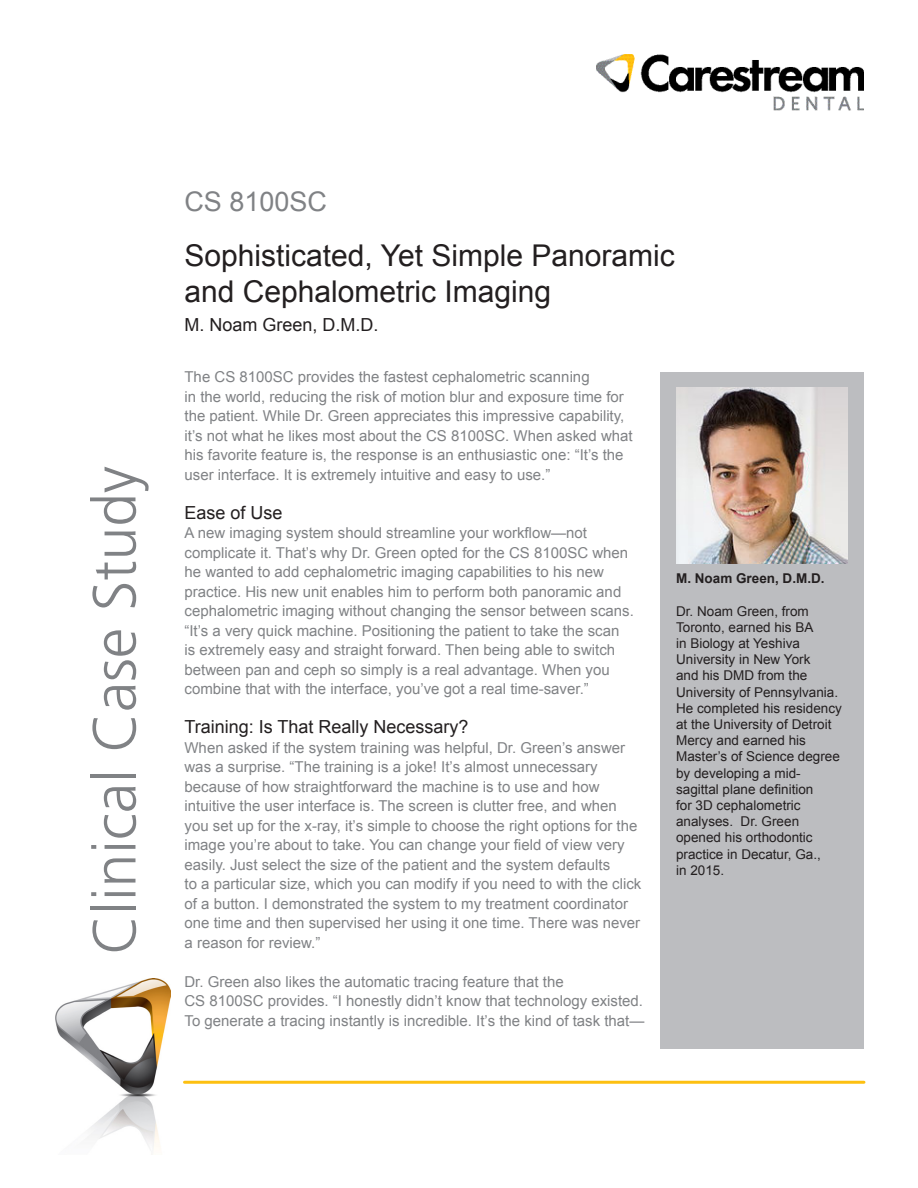
<style>
.page{position:relative;width:918px;height:1188px;background:#fff}
.page>*{position:absolute;margin:0;border:0;box-sizing:border-box;transform-origin:0 0}
.t1{font:300 60.6px "Frutiger LT Std";color:#808285}
.t2{font:30px "Arial";color:#231f20}
.t3{font:27px "Arial";color:#808285}
.t4{font:18px "Arial";color:#231f20}
.t5{font:15px/19.5px "Arial";color:#808285}
.t6{font:13.5px/16.2px "Arial";color:#231f20}
.t7{font:700 13.5px "Arial";color:#231f20}
</style>
<div class="page">
<img style="left:596px;top:54px;width:268px;height:57px">
<img style="left:55px;top:979px;width:115px;height:169px">
<hr style="left:184px;top:1081px;width:680px;height:3px;background:#fdc011">
<div style="left:660px;top:372px;width:203px;height:676px;background:#bcbdc0"></div>
<img style="left:676px;top:388px;width:171px;height:175px">
<p class="t1" style="left:80px;top:955px;width:490px;rotate:-90deg">Clinical Case Study</p>
<p class="t3" style="left:184px;top:184px;width:144px">CS 8100SC</p>
<p class="t2" style="left:184px;top:236px;width:492px">Sophisticated, Yet Simple Panoramic</p>
<p class="t2" style="left:184px;top:272px;width:368px">and Cephalometric Imaging</p>
<p class="t4" style="left:184px;top:312px;width:196px">M. Noam Green, D.M.D.</p>
<p class="t5" style="left:184px;top:367px;width:407px">The CS 8100SC provides the fastest cephalometric scanning</p>
<p class="t5" style="left:184px;top:387px;width:450px">in the world, reducing the risk of motion blur and exposure time for the patient. While Dr. Green appreciates this impressive capability, it’s not what he likes most about the CS 8100SC. When asked what his favorite feature is, the response is an enthusiastic one: “It’s the user interface. It is extremely intuitive and easy to use.”</p>
<p class="t4" style="left:184px;top:501px;width:100px">Ease of Use</p>
<p class="t5" style="left:184px;top:523px;width:404px">A new imaging system should streamline your workflow—not</p>
<p class="t5" style="left:184px;top:543px;width:451px">complicate it. That’s why Dr. Green opted for the CS 8100SC when he wanted to add cephalometric imaging capabilities to his new practice. His new unit enables him to perform both panoramic and cephalometric imaging without changing the sensor between scans. “It’s a very quick machine. Positioning the patient to take the scan is extremely easy and straight forward. Then being able to switch between pan and ceph so simply is a real advantage. When you combine that with the interface, you’ve got a real time-saver.”</p>
<p class="t4" style="left:184px;top:715px;width:286px">Training: Is That Really Necessary?</p>
<p class="t5" style="left:184px;top:738px;width:442px">When asked if the system training was helpful, Dr. Green’s answer was a surprise. “The training is a joke! It’s almost unnecessary</p>
<p class="t5" style="left:184px;top:777px;width:417px">because of how straightforward the machine is to use and how</p>
<p class="t5" style="left:184px;top:796px;width:454px">intuitive the user interface is. The screen is clutter free, and when you set up for the x-ray, it’s simple to choose the right options for the image you’re about to take. You can change your field of view very easily. Just select the size of the patient and the system defaults</p>
<p class="t5" style="left:184px;top:874px;width:458px">to a particular size, which you can modify if you need to with the click of a button. I demonstrated the system to my treatment coordinator one time and then supervised her using it one time. There was never a reason for review.”</p>
<p class="t5" style="left:184px;top:972px;width:381px">Dr. Green also likes the automatic tracing feature that the</p>
<p class="t5" style="left:184px;top:991px;width:461px">CS 8100SC provides. “I honestly didn’t know that technology existed.<br>To generate a tracing instantly is incredible. It’s the kind of task that—</p>
<p class="t7" style="left:676px;top:569px;width:150px">M. Noam Green, D.M.D.</p>
<p class="t6" style="left:676px;top:603px;width:134px">Dr. Noam Green, from</p>
<p class="t6" style="left:676px;top:619px;width:139px">Toronto, earned his BA</p>
<p class="t6" style="left:676px;top:635px;width:125px">in Biology at Yeshiva</p>
<p class="t6" style="left:676px;top:651px;width:136px">University in New York</p>
<p class="t6" style="left:676px;top:668px;width:133px">and his DMD from the</p>
<p class="t6" style="left:676px;top:684px;width:164px">University of Pennsylvania.</p>
<p class="t6" style="left:676px;top:700px;width:167px">He completed his residency at the University of Detroit<br>Mercy and earned his</p>
<p class="t6" style="left:676px;top:749px;width:165px">Master’s of Science degree by developing a mid-</p>
<p class="t6" style="left:676px;top:781px;width:139px">sagittal plane definition</p>
<p class="t6" style="left:676px;top:797px;width:126px">for 3D cephalometric</p>
<p class="t6" style="left:676px;top:813px;width:138px">analyses. Dr. Green opened his orthodontic</p>
<p class="t6" style="left:676px;top:846px;width:146px">practice in Decatur, Ga.,</p>
<p class="t6" style="left:676px;top:862px;width:50px">in 2015.</p>
</div>
